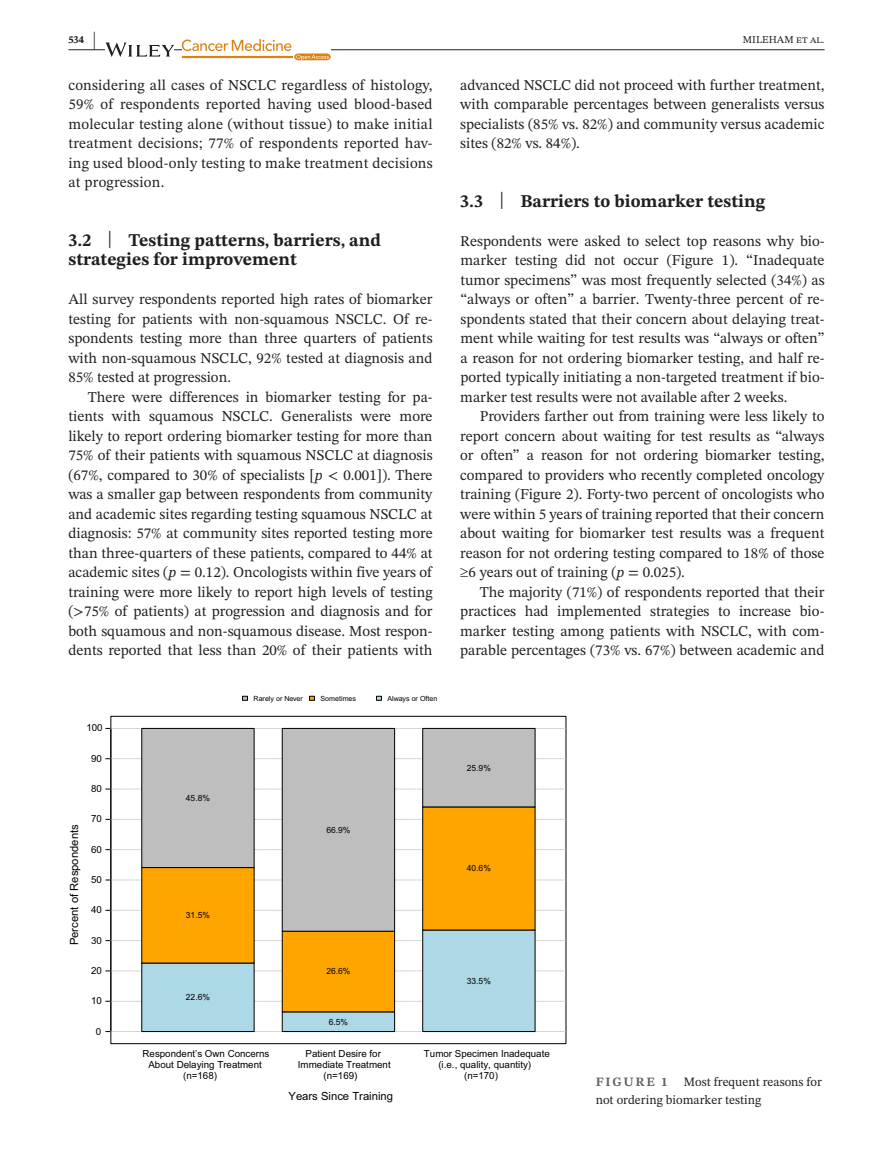
<style>
.page{position:relative;width:893px;height:1174px;background:#fff}
.page>*{position:absolute;margin:0;border:0;box-sizing:border-box;transform-origin:0 0}
.t1{font:700 18px/19.5px "STIX Two Text";color:#231f20}
.t2{font:15px/19.5px "STIX Two Text";color:#231f20;text-align:justify}
.t3{font:12.75px/18px "STIX Two Text";color:#231f20}
.t4{font:700 12.75px "STIX Two Text";letter-spacing:.14em;color:#636366}
.t5{font:11.25px "Arial";color:#000}
.t6{font:10.5px "STIX Two Text";color:#231f20}
.t7{font:700 10.5px "STIX Two Text";color:#231f20}
.t8{font:9.75px "Arial";color:#000}
.t9{font:8.55px "Arial";color:#000}
.t10{font:7.05px "Arial";color:#000}
.s1{font-size:21px}
.s2{font-weight:400;font-size:23.7px}
.s3{font-style:italic}
</style>
<div class="page">
<hr style="left:68px;top:49px;width:756px;height:1px;background:#231f20">
<svg style="left:105px;top:43px;width:69px;height:14px"></svg>
<svg style="left:182px;top:39px;width:149px;height:21px"></svg>
<hr style="left:111px;top:728px;width:1px;height:303px;background:#000">
<svg style="left:106px;top:1031px;width:460px;height:1px"></svg>
<svg style="left:106px;top:1001px;width:460px;height:1px"></svg>
<svg style="left:106px;top:970px;width:460px;height:1px"></svg>
<svg style="left:106px;top:940px;width:460px;height:1px"></svg>
<svg style="left:106px;top:910px;width:460px;height:1px"></svg>
<svg style="left:106px;top:879px;width:460px;height:1px"></svg>
<svg style="left:106px;top:849px;width:460px;height:1px"></svg>
<svg style="left:106px;top:819px;width:460px;height:1px"></svg>
<svg style="left:106px;top:788px;width:460px;height:1px"></svg>
<svg style="left:106px;top:758px;width:460px;height:1px"></svg>
<svg style="left:106px;top:728px;width:460px;height:1px"></svg>
<div style="left:141px;top:962px;width:113px;height:69px;background:#add8e6;border:1px solid #000"></div>
<div style="left:141px;top:867px;width:113px;height:96px;background:#ffa500"></div>
<div style="left:141px;top:728px;width:113px;height:139px;background:#bebebe"></div>
<div style="left:282px;top:1011px;width:113px;height:20px;background:#add8e6"></div>
<div style="left:282px;top:931px;width:113px;height:81px;background:#ffa500;border:1px solid #000"></div>
<div style="left:282px;top:728px;width:113px;height:203px;background:#bebebe;border:1px solid #000"></div>
<div style="left:422px;top:929px;width:113px;height:102px;background:#add8e6;border:1px solid #000"></div>
<div style="left:422px;top:806px;width:113px;height:124px;background:#ffa500;border:1px solid #000"></div>
<div style="left:422px;top:728px;width:113px;height:79px;background:#bebebe;border:1px solid #000"></div>
<svg style="left:242px;top:696px;width:6px;height:4px"></svg>
<svg style="left:309px;top:696px;width:6px;height:4px"></svg>
<svg style="left:376px;top:696px;width:6px;height:4px"></svg>
<p class="t7" style="left:68px;top:32px;width:29px">534 <span class="s1">|</span></p>
<p class="t6" style="left:743px;top:32px;width:83px">MILEHAM et al.</p>
<p class="t2" style="left:68px;top:75px;width:366px">considering all cases of NSCLC regardless of histology, 59% of respondents reported having used blood-based molecular testing alone (without tissue) to make initial treatment decisions; 77% of respondents reported hav&shy;ing used blood-only testing to make treatment decisions at progression.</p>
<p class="t2" style="left:460px;top:75px;width:366px">advanced NSCLC did not proceed with further treatment, with comparable percentages between generalists versus specialists (85% vs. 82%) and community versus academic sites (82% vs. 84%).</p>
<p class="t1" style="left:460px;top:191px;width:307px">3.3 <span class="s2">|</span> Barriers to biomarker testing</p>
<p class="t2" style="left:460px;top:231px;width:366px">Respondents were asked to select top reasons why bio&shy;marker testing did not occur (Figure 1). “Inadequate tumor specimens” was most frequently selected (34%) as “always or often” a barrier. Twenty-three percent of re&shy;spondents stated that their concern about delaying treat&shy;ment while waiting for test results was “always or often” a reason for not ordering biomarker testing, and half re&shy;ported typically initiating a non-targeted treatment if bio&shy;marker test results were not available after 2 weeks.</p>
<p class="t2" style="left:460px;top:406px;width:366px;text-indent:20px">Providers farther out from training were less likely to report concern about waiting for test results as “always or often” a reason for not ordering biomarker testing, compared to providers who recently completed oncology training (Figure 2). Forty-two percent of oncologists who were within 5 years of training reported that their concern about waiting for biomarker test results was a frequent reason for not ordering testing compared to 18% of those ≥6 years out of training (<span class="s3">p</span> = 0.025).</p>
<p class="t2" style="left:460px;top:582px;width:366px;text-indent:20px">The majority (71%) of respondents reported that their practices had implemented strategies to increase bio&shy;marker testing among patients with NSCLC, with com&shy;parable percentages (73% vs. 67%) between academic and</p>
<p class="t1" style="left:68px;top:230px;width:314px">3.2 <span class="s2">|</span> Testing patterns, barriers, and strategies for improvement</p>
<p class="t2" style="left:68px;top:289px;width:366px">All survey respondents reported high rates of biomarker testing for patients with non-squamous NSCLC. Of re&shy;spondents testing more than three quarters of patients with non-squamous NSCLC, 92% tested at diagnosis and 85% tested at progression.</p>
<p class="t2" style="left:68px;top:387px;width:366px;text-indent:20px">There were differences in biomarker testing for pa&shy;tients with squamous NSCLC. Generalists were more likely to report ordering biomarker testing for more than 75% of their patients with squamous NSCLC at diagnosis (67%, compared to 30% of specialists [<span class="s3">p</span> &lt; 0.001]). There was a smaller gap between respondents from community and academic sites regarding testing squamous NSCLC at diagnosis: 57% at community sites reported testing more than three-quarters of these patients, compared to 44% at academic sites (<span class="s3">p</span> = 0.12). Oncologists within five years of training were more likely to report high levels of testing (&gt;75% of patients) at progression and diagnosis and for both squamous and non-squamous disease. Most respon&shy;dents reported that less than 20% of their patients with</p>
<p class="t8" style="left:86px;top:721px;width:18px">100</p>
<p class="t8" style="left:91px;top:752px;width:12px">90</p>
<p class="t8" style="left:91px;top:782px;width:12px">80</p>
<p class="t5" style="left:67px;top:944px;width:122px;rotate:-90deg">Percent of Respondents</p>
<p class="t8" style="left:91px;top:812px;width:12px">70</p>
<p class="t8" style="left:91px;top:843px;width:12px">60</p>
<p class="t8" style="left:91px;top:873px;width:12px">50</p>
<p class="t8" style="left:91px;top:903px;width:12px">40</p>
<p class="t8" style="left:91px;top:933px;width:12px">30</p>
<p class="t8" style="left:91px;top:964px;width:12px">20</p>
<p class="t8" style="left:91px;top:994px;width:12px">10</p>
<p class="t8" style="left:96px;top:1024px;width:7px">0</p>
<p class="t9" style="left:186px;top:792px;width:26px">45.8%</p>
<p class="t9" style="left:186px;top:909px;width:26px">31.5%</p>
<p class="t9" style="left:186px;top:991px;width:26px">22.6%</p>
<p class="t10" style="left:254px;top:693px;width:51px">Rarely or Never</p>
<p class="t10" style="left:321px;top:693px;width:37px">Sometimes</p>
<p class="t10" style="left:388px;top:693px;width:51px">Always or Often</p>
<p class="t9" style="left:326px;top:824px;width:26px">66.9%</p>
<p class="t9" style="left:467px;top:762px;width:26px">25.9%</p>
<p class="t9" style="left:467px;top:862px;width:26px">40.6%</p>
<p class="t9" style="left:326px;top:965px;width:26px">26.6%</p>
<p class="t9" style="left:329px;top:1016px;width:21px">6.5%</p>
<p class="t9" style="left:467px;top:975px;width:26px">33.5%</p>
<p class="t8" style="left:143px;top:1047px;width:128px">Respondent’s Own Concerns</p>
<p class="t8" style="left:305px;top:1047px;width:77px">Patient Desire for</p>
<p class="t5" style="left:288px;top:1089px;width:106px">Years Since Training</p>
<p class="t8" style="left:424px;top:1047px;width:127px">Tumor Specimen Inadequate</p>
<p class="t8" style="left:148px;top:1058px;width:115px">About Delaying Treatment</p>
<p class="t8" style="left:298px;top:1058px;width:94px">Immediate Treatment</p>
<p class="t8" style="left:438px;top:1058px;width:94px">(i.e., quality, quantity)</p>
<p class="t8" style="left:183px;top:1069px;width:35px">(n=168)</p>
<p class="t8" style="left:324px;top:1069px;width:35px">(n=169)</p>
<p class="t8" style="left:464px;top:1069px;width:35px">(n=170)</p>
<p class="t3" style="left:596px;top:1072px;width:228px;text-indent:88px">Most frequent reasons for not ordering biomarker testing</p>
<p class="t4" style="left:596px;top:1072px;width:73px">FIGURE 1</p>
</div>
